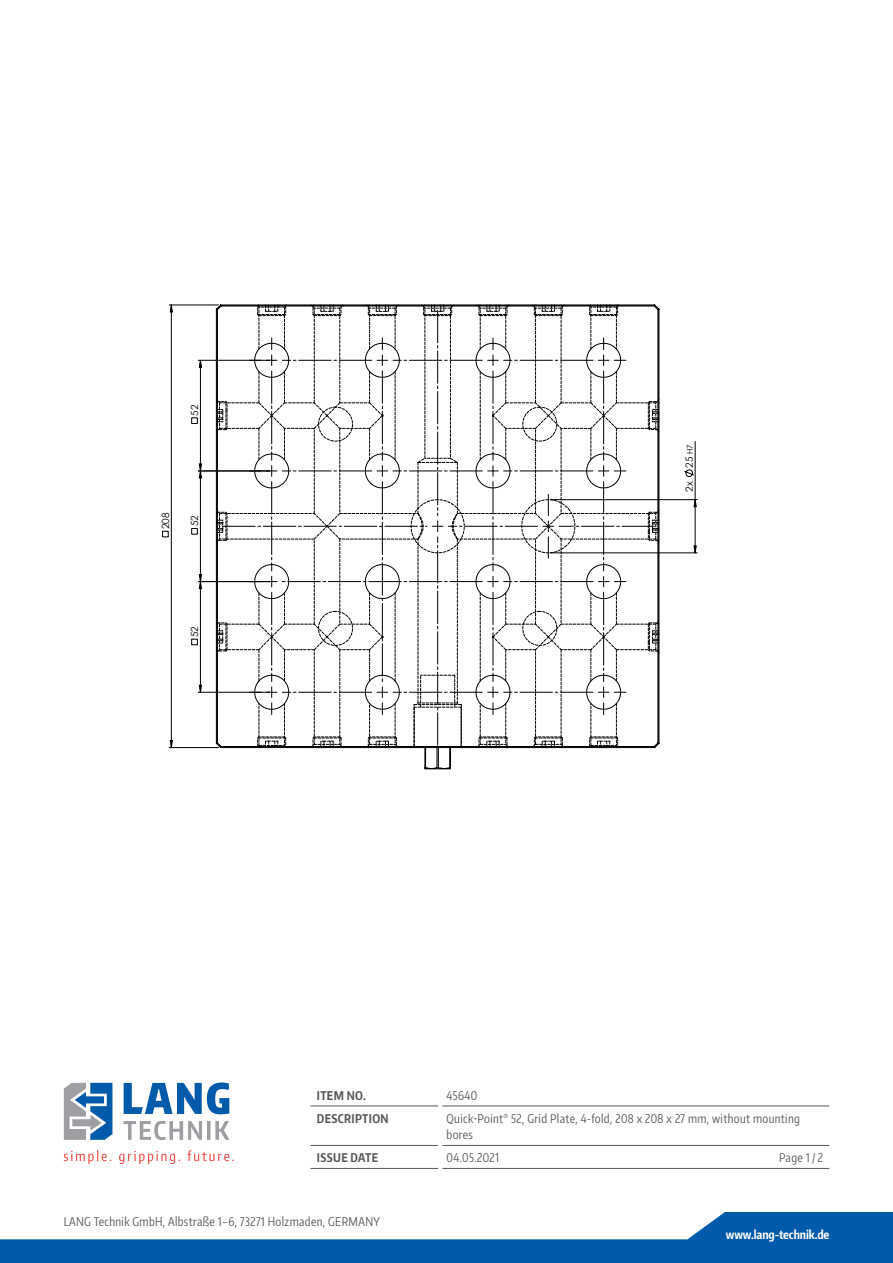
<style>
.page{position:relative;width:893px;height:1263px;background:#fff}
.page>*{position:absolute;margin:0;border:0;box-sizing:border-box;transform-origin:0 0}
.t1{font:12px/16.5px "Encode Sans Compressed";letter-spacing:.03em;color:#57585a}
.t2{font:700 12px "Encode Sans Compressed";letter-spacing:.03em;color:#57585a}
.t3{font:700 12px "Encode Sans Compressed";letter-spacing:-.01em;color:#fff}
.t4{font:9.9px "Century Gothic";color:#000001}
.s1{font-size:7.95px}
</style>
<div class="page">
<svg style="left:0;top:1212px;width:893px;height:51px;fill:#015aaa"></svg>
<svg style="left:124px;top:1082px;width:105px;height:32px"></svg>
<svg style="left:124px;top:1121px;width:105px;height:19px"></svg>
<svg style="left:64px;top:1083px;width:48px;height:57px"></svg>
<svg style="left:64px;top:1150px;width:170px;height:14px"></svg>
<hr style="left:311px;top:1106px;width:127px;height:1px;background:#57585a">
<hr style="left:442px;top:1106px;width:387px;height:1px;background:#57585a">
<hr style="left:311px;top:1145px;width:127px;height:1px;background:#57585a">
<hr style="left:442px;top:1145px;width:387px;height:1px;background:#57585a">
<hr style="left:311px;top:1168px;width:127px;height:1px;background:#57585a">
<hr style="left:442px;top:1168px;width:387px;height:1px;background:#57585a">
<svg style="left:162px;top:531px;width:7px;height:7px"></svg>
<hr style="left:169px;top:305px;width:49px;height:1px;background:#000001">
<hr style="left:169px;top:747px;width:49px;height:1px;background:#000001">
<hr style="left:550px;top:499px;width:147px;height:1px;background:#000001">
<hr style="left:550px;top:553px;width:147px;height:1px;background:#000001">
<svg style="left:170px;top:305px;width:526px;height:442px"></svg>
<svg style="left:216px;top:305px;width:444px;height:464px"></svg>
<svg style="left:216px;top:304px;width:443px;height:444px"></svg>
<p class="t4" style="left:188px;top:416px;width:13px;rotate:-90deg">52</p>
<p class="t4" style="left:159px;top:529px;width:18px;rotate:-90deg">208</p>
<p class="t4" style="left:188px;top:526px;width:13px;rotate:-90deg">52</p>
<p class="t4" style="left:188px;top:637px;width:13px;rotate:-90deg">52</p>
<p class="t4" style="left:682px;top:468px;width:25px;rotate:-90deg">25 <span class="s1">H7</span></p>
<p class="t4" style="left:682px;top:492px;width:12px;rotate:-90deg">2x</p>
<p class="t2" style="left:317px;top:1087px;width:51px">ITEM NO.</p>
<p class="t1" style="left:447px;top:1086px;width:32px">45640</p>
<p class="t2" style="left:317px;top:1110px;width:73px">DESCRIPTION</p>
<p class="t1" style="left:447px;top:1109px;width:355px">Quick•Point<sup>®</sup> 52, Grid Plate, 4-fold, 208 x 208 x 27 mm, without mounting bores</p>
<p class="t2" style="left:317px;top:1150px;width:63px">ISSUE DATE</p>
<p class="t1" style="left:447px;top:1149px;width:54px">04.05.2021</p>
<p class="t1" style="left:779px;top:1149px;width:45px">Page 1 / 2</p>
<p class="t1" style="left:64px;top:1212px;width:318px">LANG Technik GmbH, Albstraße 1–6, 73271 Holzmaden, GERMANY</p>
<p class="t3" style="left:726px;top:1227px;width:105px">www.lang-technik.de</p>
</div>
